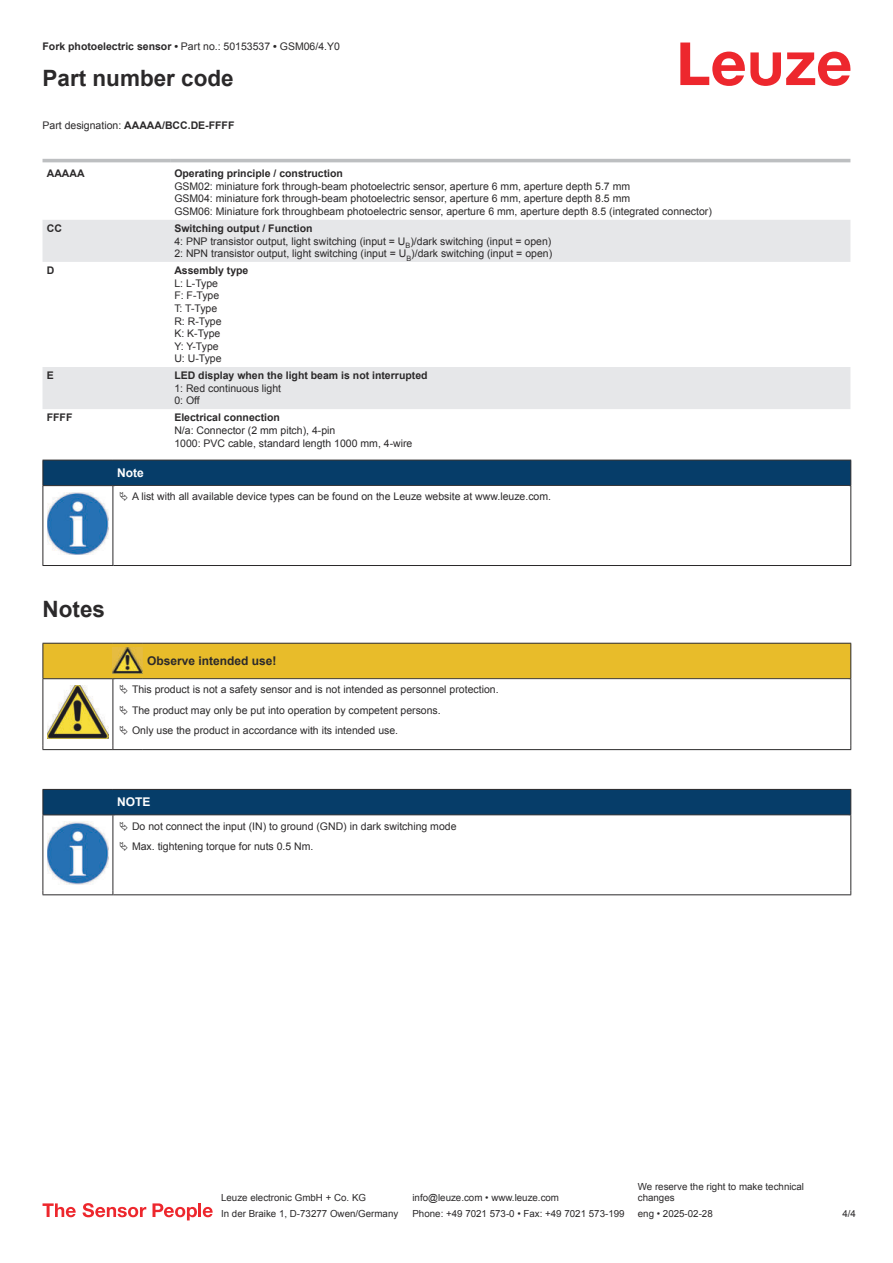
<style>
.page{position:relative;width:893px;height:1263px;background:#fff}
.page>*{position:absolute;margin:0;border:0;box-sizing:border-box;transform-origin:0 0}
.t1{font:700 22.5px "Arial";color:#2b292a}
.t2{font:700 12px "Arial";color:#2b292a}
.t3{font:700 12px "Arial";color:#fff}
.t4{font:10.5px/12.6px "Arial";color:#2b292a}
.t5{font:700 10.5px "Arial";color:#2b292a}
.t6{font:9.75px/11.7px "Arial";color:#2b292a}
.s1{font-weight:700}
.s2{font-weight:400}
</style>
<div class="page">
<svg style="left:680px;top:43px;width:170px;height:43px"></svg>
<div style="left:43px;top:158px;width:807px;height:5px;background:#ebeced"></div>
<svg style="left:43px;top:220px;width:807px;height:189px"></svg>
<hr style="left:43px;top:159px;width:127px;height:3px;background:#bdbfc1">
<hr style="left:170px;top:159px;width:680px;height:3px;background:#bdbfc1">
<svg style="left:43px;top:1203px;width:33px;height:14px"></svg>
<svg style="left:83px;top:1203px;width:63px;height:14px"></svg>
<svg style="left:153px;top:1203px;width:44px;height:17px"></svg>
<hr style="left:198px;top:1203px;width:3px;height:14px;background:#ed272d">
<svg style="left:203px;top:1207px;width:10px;height:10px"></svg>
<div style="left:43px;top:460px;width:808px;height:26px;background:#063d69"></div>
<hr style="left:113px;top:485px;width:738px;height:1px;background:#2b292a">
<hr style="left:43px;top:486px;width:1px;height:75px;background:#2b292a">
<hr style="left:113px;top:486px;width:1px;height:75px;background:#2b292a">
<hr style="left:850px;top:486px;width:1px;height:75px;background:#2b292a">
<hr style="left:43px;top:565px;width:70px;height:1px;background:#2b292a">
<hr style="left:113px;top:565px;width:738px;height:1px;background:#2b292a">
<img style="left:47px;top:492px;width:61px;height:63px">
<hr style="left:43px;top:749px;width:70px;height:1px;background:#2b292a">
<hr style="left:113px;top:749px;width:30px;height:1px;background:#2b292a">
<hr style="left:143px;top:749px;width:708px;height:1px;background:#2b292a">
<hr style="left:43px;top:815px;width:1px;height:75px;background:#2b292a">
<hr style="left:113px;top:815px;width:1px;height:75px;background:#2b292a">
<hr style="left:850px;top:815px;width:1px;height:75px;background:#2b292a">
<hr style="left:43px;top:894px;width:70px;height:1px;background:#2b292a">
<hr style="left:113px;top:894px;width:738px;height:1px;background:#2b292a">
<img style="left:47px;top:856px;width:61px;height:28px">
<svg style="left:43px;top:643px;width:808px;height:106px"></svg>
<svg style="left:43px;top:789px;width:808px;height:67px"></svg>
<p class="t4" style="left:43px;top:41px;width:299px"><span class="s1">Fork photoelectric sensor •</span> Part no.: 50153537 <span class="s1">•</span> GSM06/4.Y0</p>
<h1 class="t1" style="left:43px;top:70px;width:193px">Part number code</h1>
<p class="t5" style="left:43px;top:121px;width:193px"><span class="s2">Part designation:</span> AAAAA/BCC.DE-FFFF</p>
<p class="t5" style="left:47px;top:170px;width:39px">AAAAA</p>
<p class="t5" style="left:174px;top:170px;width:170px">Operating principle / construction</p>
<p class="t4" style="left:174px;top:181px;width:539px">GSM02: miniature fork through-beam photoelectric sensor, aperture 6 mm, aperture depth 5.7 mm<br>GSM04: miniature fork through-beam photoelectric sensor, aperture 6 mm, aperture depth 8.5 mm<br>GSM06: Miniature fork throughbeam photoelectric sensor, aperture 6 mm, aperture depth 8.5 (integrated connector)</p>
<p class="t5" style="left:47px;top:224px;width:17px">CC</p>
<p class="t4" style="left:174px;top:223px;width:379px"><span class="s1">Switching output / Function<br></span>4: PNP transistor output, light switching (input = U<sub>B</sub>)/dark switching (input = open)<br>2: NPN transistor output, light switching (input = U<sub>B</sub>)/dark switching (input = open)</p>
<p class="t5" style="left:47px;top:266px;width:9px">D</p>
<p class="t5" style="left:174px;top:266px;width:76px">Assembly type</p>
<p class="t4" style="left:174px;top:278px;width:49px">L: L-Type<br>F: F-Type<br>T: T-Type<br>R: R-Type<br>K: K-Type<br>Y: Y-Type<br>U: U-Type</p>
<p class="t5" style="left:47px;top:372px;width:9px">E</p>
<p class="t5" style="left:174px;top:372px;width:255px">LED display when the light beam is not interrupted</p>
<p class="t4" style="left:174px;top:383px;width:108px">1: Red continuous light<br>0: Off</p>
<p class="t5" style="left:47px;top:414px;width:27px">FFFF</p>
<p class="t5" style="left:174px;top:414px;width:107px">Electrical connection</p>
<p class="t4" style="left:174px;top:425px;width:240px">N/a: Connector (2 mm pitch), 4-pin<br>1000: PVC cable, standard length 1000 mm, 4-wire</p>
<p class="t3" style="left:117px;top:468px;width:28px">Note</p>
<p class="t4" style="left:132px;top:491px;width:421px">A list with all available device types can be found on the Leuze website at www.leuze.com.</p>
<h1 class="t1" style="left:43px;top:600px;width:64px">Notes</h1>
<p class="t2" style="left:147px;top:656px;width:131px">Observe intended use!</p>
<p class="t4" style="left:132px;top:681px;width:368px;line-height:20.2px">This product is not a safety sensor and is not intended as personnel protection.<br>The product may only be put into operation by competent persons.<br>Only use the product in accordance with its intended use.</p>
<p class="t3" style="left:117px;top:797px;width:35px">NOTE</p>
<p class="t4" style="left:132px;top:817px;width:326px;line-height:20.2px">Do not connect the input (IN) to ground (GND) in dark switching mode<br>Max. tightening torque for nuts 0.5 Nm.</p>
<p class="t6" style="left:221px;top:1193px;width:146px">Leuze electronic GmbH + Co. KG</p>
<p class="t6" style="left:412px;top:1193px;width:148px">info@leuze.com • www.leuze.com</p>
<p class="t6" style="left:638px;top:1181px;width:168px">We reserve the right to make technical changes</p>
<p class="t6" style="left:221px;top:1209px;width:179px">In der Braike 1, D-73277 Owen/Germany</p>
<p class="t6" style="left:412px;top:1209px;width:214px">Phone: +49 7021 573-0 • Fax: +49 7021 573-199</p>
<p class="t6" style="left:638px;top:1209px;width:76px">eng • 2025-02-28</p>
<p class="t6" style="left:842px;top:1209px;width:15px">4 /4</p>
</div>
